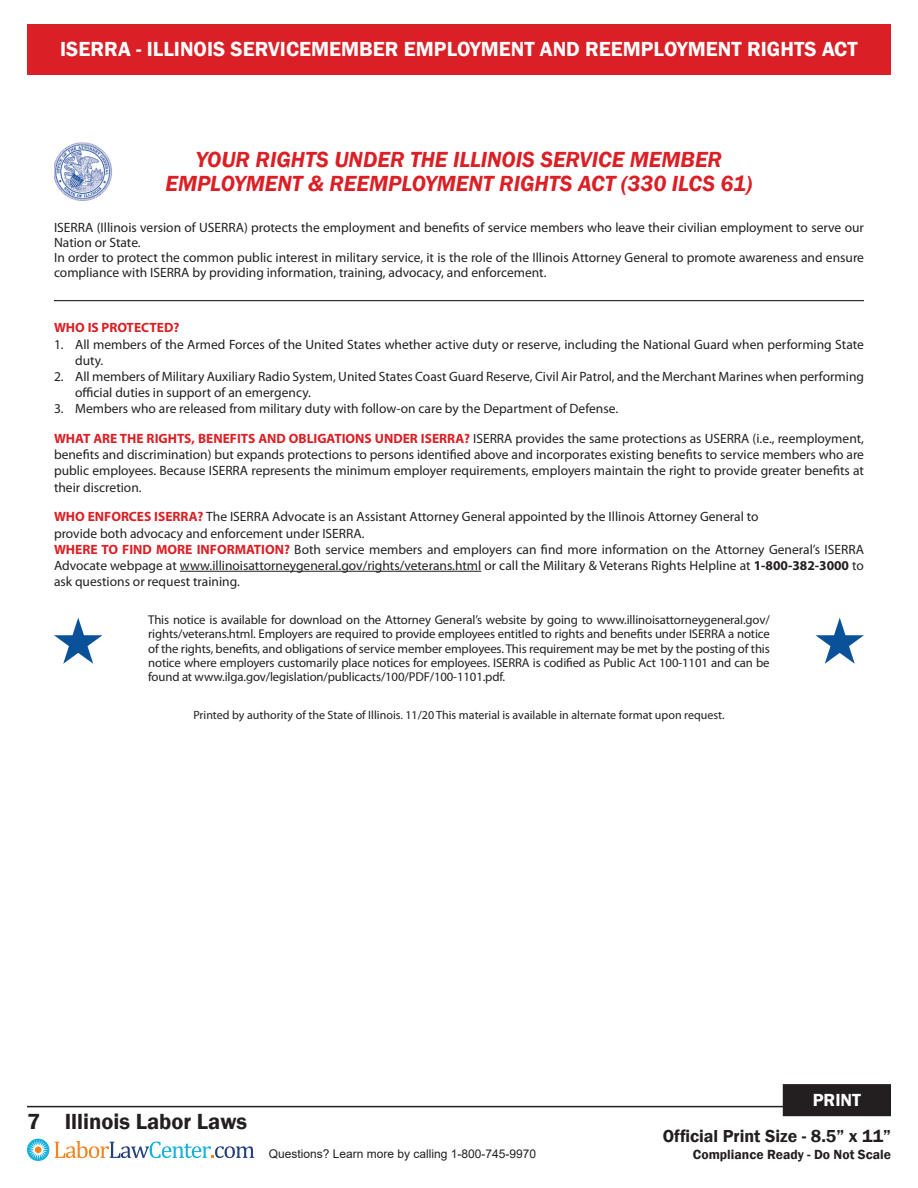
<style>
.page{position:relative;width:918px;height:1188px;background:#fff}
.page>*{position:absolute;margin:0;border:0;box-sizing:border-box;transform-origin:0 0}
.t1{font:italic 600 22.5px/24px "Franklin Gothic";color:#db1f25;text-align:center}
.t2{font:600 22.5px "Franklin Gothic";color:#231f20}
.t3{font:600 21px "Franklin Gothic";color:#fff}
.t4{font:600 18px "Franklin Gothic";color:#fff}
.t5{font:600 17.85px "Franklin Gothic";color:#231f20}
.t6{font:600 13.65px "Franklin Gothic";color:#231f20}
.t7{font:13.5px/16.2px "Myriad Pro";color:#231f20}
.t8{font:700 13.5px "Myriad Pro";color:#db1f25}
.t9{font:12.75px/14.2px "Myriad Pro";letter-spacing:-.01em;color:#231f20;text-align:justify}
.t10{font:12px "Myriad Pro";color:#231f20}
.t11{font:12px "Arial";color:#231f20}
.s1{font-weight:700;color:#db1f25}
.s2{font-weight:700}
</style>
<div class="page">
<hr style="left:27px;top:1106px;width:864px;height:1px;background:#231f20">
<svg style="left:27px;top:1139px;width:22px;height:22px"></svg>
<div style="left:35px;top:1146px;width:7px;height:7px;background:#f58320;border-radius:50%"></div>
<svg style="left:55px;top:1141px;width:199px;height:17px"></svg>
<div style="left:784px;top:1086px;width:106px;height:29px;background:#231f20"></div>
<div style="left:783px;top:1084px;width:108px;height:32px;border:3px solid #231f20"></div>
<div style="left:27px;top:24px;width:864px;height:50px;background:#da1f26"></div>
<img style="left:54px;top:143px;width:58px;height:58px">
<hr style="left:180px;top:571px;width:301px;height:1px;background:#231f20">
<hr style="left:54px;top:300px;width:810px;height:1px;background:#231f20">
<p class="t3" style="left:60px;top:36px;width:799px">ISERRA - ILLINOIS SERVICEMEMBER EMPLOYMENT AND REEMPLOYMENT RIGHTS ACT</p>
<p class="t1" style="left:165px;top:148px;width:588px">YOUR RIGHTS UNDER THE ILLINOIS SERVICE MEMBER<br>EMPLOYMENT &amp; REEMPLOYMENT RIGHTS ACT (330 ILCS 61)</p>
<p class="t7" style="left:54px;top:220px;width:812px;line-height:15px">ISERRA (Illinois version of USERRA) protects the employment and benefits of service members who leave their civilian employment to serve our<br>Nation or State.</p>
<p class="t7" style="left:54px;top:250px;width:812px;line-height:15px">In order to protect the common public interest in military service, it is the role of the Illinois Attorney General to promote awareness and ensure compliance with ISERRA by providing information, training, advocacy, and enforcement.</p>
<p class="t8" style="left:54px;top:319px;width:127px">WHO IS PROTECTED?</p>
<p class="t7" style="left:75px;top:336px;width:790px;text-indent:-21px">1. All members of the Armed Forces of the United States whether active duty or reserve, including the National Guard when performing State duty.</p>
<p class="t7" style="left:75px;top:368px;width:790px;text-indent:-21px">2. All members of Military Auxiliary Radio System, United States Coast Guard Reserve, Civil Air Patrol, and the Merchant Marines when performing official duties in support of an emergency.</p>
<p class="t7" style="left:54px;top:400px;width:566px">3. Members who are released from military duty with follow-on care by the Department of Defense.</p>
<p class="t7" style="left:54px;top:430px;width:812px;text-align:justify"><span class="s1">WHAT ARE THE RIGHTS, BENEFITS AND OBLIGATIONS UNDER ISERRA?</span> ISERRA provides the same protections as USERRA (i.e., reemployment, benefits and discrimination) but expands protections to persons identified above and incorporates existing benefits to service members who are public employees. Because ISERRA represents the minimum employer requirements, employers maintain the right to provide greater benefits at their discretion.</p>
<p class="t7" style="left:54px;top:508px;width:706px"><span class="s1">WHO ENFORCES ISERRA?</span> The ISERRA Advocate is an Assistant Attorney General appointed by the Illinois Attorney General to</p>
<p class="t7" style="left:54px;top:525px;width:312px">provide both advocacy and enforcement under ISERRA.</p>
<p class="t7" style="left:54px;top:541px;width:811px;text-align:justify"><span class="s1">WHERE TO FIND MORE INFORMATION?</span> Both service members and employers can find more information on the Attorney General’s ISERRA Advocate webpage at www.illinoisattorneygeneral.gov/rights/veterans.html or call the Military &amp; Veterans Rights Helpline at <span class="s2">1-800-382-3000</span> to ask questions or request training.</p>
<p class="t9" style="left:148px;top:613px;width:623px">This notice is available for download on the Attorney General’s website by going to www.illinoisattorneygeneral.gov/ rights/veterans.html. Employers are required to provide employees entitled to rights and benefits under ISERRA a notice of the rights, benefits, and obligations of service member employees. This requirement may be met by the posting of this notice where employers customarily place notices for employees. ISERRA is codified as Public Act 100-1101 and can be found at www.ilga.gov/legislation/publicacts/100/PDF/100-1101.pdf.</p>
<p class="t10" style="left:193px;top:707px;width:533px">Printed by authority of the State of Illinois. 11/20 This material is available in alternate format upon request.</p>
<h3 class="t4" style="left:813px;top:1089px;width:50px">PRINT</h3>
<h1 class="t2" style="left:27px;top:1107px;width:222px">7 Illinois Labor Laws</h1>
<p class="t11" style="left:269px;top:1146px;width:269px">Questions? Learn more by calling 1-800-745-9970</p>
<h3 class="t5" style="left:663px;top:1125px;width:230px">Official Print Size - 8.5” x 11”</h3>
<p class="t6" style="left:693px;top:1146px;width:200px">Compliance Ready - Do Not Scale</p>
</div>
